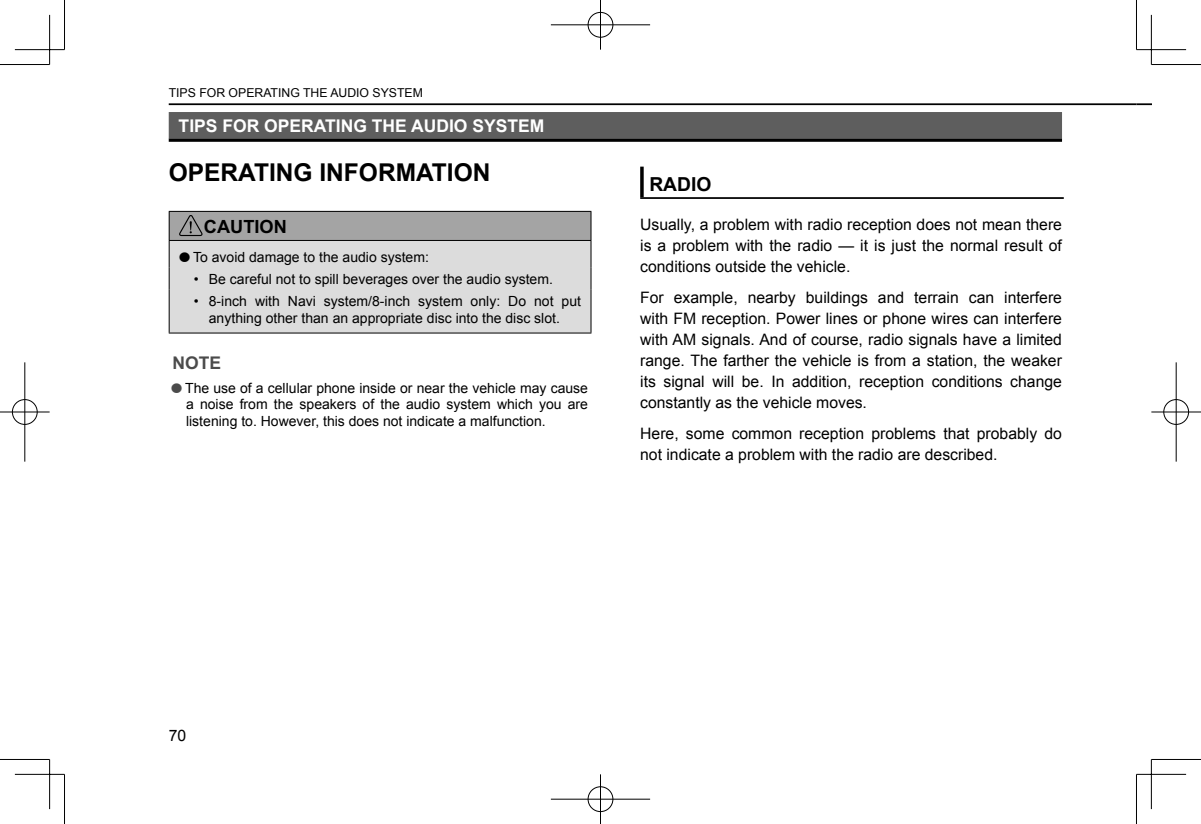
<style>
.page{position:relative;width:1201px;height:824px;background:#fff}
.page>*{position:absolute;margin:0;border:0;box-sizing:border-box;transform-origin:0 0}
.t1{font:700 24.5px "Arial";color:#000}
.t2{font:700 19.25px "Arial";color:#000}
.t3{font:700 18.2px "Arial";color:#000}
.t4{font:700 17.5px "Arial";color:#fff}
.t5{font:700 17.5px "Arial";color:#4b4b4b}
.t6{font:15.75px/21px "Arial";color:#000;text-align:justify}
.t7{font:14px/16.8px "Arial";color:#000;text-align:center}
.t8{font:12.25px "Arial";color:#000}
.s1{color:#4b4b4b}
</style>
<div class="page">
<hr style="left:169px;top:103px;width:967px;height:2px;background:#000">
<svg style="left:169px;top:138px;width:893px;height:4px;background:#202020"></svg>
<div style="left:169px;top:112px;width:893px;height:26px;background:#5e5e5e"></div>
<hr style="left:169px;top:211px;width:422px;height:1px;background:#000">
<svg style="left:169px;top:212px;width:422px;height:121px;background:#cbcbcb"></svg>
<hr style="left:640px;top:167px;width:3px;height:30px;background:#000">
<hr style="left:640px;top:197px;width:423px;height:2px;background:#000">
<svg style="left:1136px;top:103px;width:15px;height:2px"></svg>
<hr style="left:0;top:64px;width:50px;height:1px;background:#000">
<hr style="left:1151px;top:64px;width:49px;height:1px;background:#000">
<hr style="left:0;top:759px;width:50px;height:1px;background:#000">
<hr style="left:1151px;top:759px;width:49px;height:1px;background:#000">
<hr style="left:64px;top:0;width:1px;height:50px;background:#000">
<hr style="left:64px;top:774px;width:1px;height:49px;background:#000">
<hr style="left:1136px;top:0;width:1px;height:50px;background:#000">
<hr style="left:1136px;top:774px;width:1px;height:49px;background:#000">
<hr style="left:15px;top:49px;width:49px;height:1px;background:#000">
<hr style="left:1136px;top:49px;width:50px;height:1px;background:#000">
<hr style="left:15px;top:774px;width:49px;height:1px;background:#000">
<hr style="left:1136px;top:774px;width:50px;height:1px;background:#000">
<hr style="left:49px;top:15px;width:1px;height:49px;background:#000">
<hr style="left:49px;top:759px;width:1px;height:50px;background:#000">
<hr style="left:1151px;top:15px;width:1px;height:49px;background:#000">
<hr style="left:1151px;top:759px;width:1px;height:50px;background:#000">
<div style="left:587px;top:11px;width:27px;height:27px;border:2px solid #fff;border-radius:50%"></div>
<hr style="left:551px;top:24px;width:99px;height:2px;background:#fff">
<hr style="left:599px;top:0;width:2px;height:50px;background:#fff">
<div style="left:588px;top:12px;width:25px;height:25px;border:1px solid #000;border-radius:50%"></div>
<hr style="left:551px;top:25px;width:99px;height:1px;background:#000">
<hr style="left:600px;top:0;width:1px;height:50px;background:#000">
<div style="left:587px;top:785px;width:27px;height:27px;border:2px solid #fff;border-radius:50%"></div>
<hr style="left:551px;top:797px;width:99px;height:3px;background:#fff">
<hr style="left:599px;top:774px;width:2px;height:49px;background:#fff">
<div style="left:588px;top:786px;width:25px;height:25px;border:1px solid #000;border-radius:50%"></div>
<hr style="left:551px;top:798px;width:99px;height:1px;background:#000">
<hr style="left:600px;top:774px;width:1px;height:49px;background:#000">
<div style="left:11px;top:398px;width:27px;height:27px;border:2px solid #fff;border-radius:50%"></div>
<hr style="left:0;top:410px;width:50px;height:3px;background:#fff">
<hr style="left:24px;top:362px;width:2px;height:99px;background:#fff">
<div style="left:12px;top:399px;width:25px;height:25px;border:1px solid #000;border-radius:50%"></div>
<hr style="left:0;top:411px;width:50px;height:1px;background:#000">
<hr style="left:25px;top:362px;width:1px;height:99px;background:#000">
<div style="left:1162px;top:398px;width:27px;height:27px;border:2px solid #fff;border-radius:50%"></div>
<hr style="left:1151px;top:410px;width:49px;height:3px;background:#fff">
<hr style="left:1174px;top:362px;width:3px;height:99px;background:#fff">
<div style="left:1163px;top:399px;width:25px;height:25px;border:1px solid #000;border-radius:50%"></div>
<hr style="left:1151px;top:411px;width:49px;height:1px;background:#000">
<hr style="left:1175px;top:362px;width:1px;height:99px;background:#000">
<p class="t8" style="left:169px;top:84px;width:256px">TIPS FOR OPERATING THE AUDIO SYSTEM</p>
<p class="t4" style="left:179px;top:114px;width:367px">TIPS FOR OPERATING THE AUDIO SYSTEM</p>
<h1 class="t1" style="left:169px;top:156px;width:323px">OPERATING INFORMATION</h1>
<p class="t3" style="left:204px;top:214px;width:84px">CAUTION</p>
<p class="t7" style="left:179px;top:249px;width:251px">● To avoid damage to the audio system:</p>
<p class="t7" style="left:194px;top:271px;width:360px">• Be careful not to spill beverages over the audio system.</p>
<p class="t7" style="left:194px;top:293px;width:388px">• 8-inch with Navi system/8-inch system only: Do not put anything other than an appropriate disc into the disc slot.</p>
<p class="t5" style="left:173px;top:351px;width:50px">NOTE</p>
<p class="t7" style="left:186px;top:379px;width:403px;text-align:justify;text-indent:-15px"><span class="s1">●</span> The use of a cellular phone inside or near the vehicle may cause a noise from the speakers of the audio system which you are listening to. However, this does not indicate a malfunction.</p>
<p class="t2" style="left:649px;top:171px;width:64px">RADIO</p>
<p class="t6" style="left:640px;top:214px;width:423px">Usually, a problem with radio reception does not mean there is a problem with the radio — it is just the normal result of conditions outside the vehicle.</p>
<p class="t6" style="left:640px;top:287px;width:423px">For example, nearby buildings and terrain can interfere with FM reception. Power lines or phone wires can interfere with AM signals. And of course, radio signals have a limited range. The farther the vehicle is from a station, the weaker its signal will be. In addition, reception conditions change constantly as the vehicle moves.</p>
<p class="t6" style="left:640px;top:423px;width:423px">Here, some common reception problems that probably do not indicate a problem with the radio are described.</p>
<p class="t6" style="left:169px;top:725px;width:19px">70</p>
</div>
